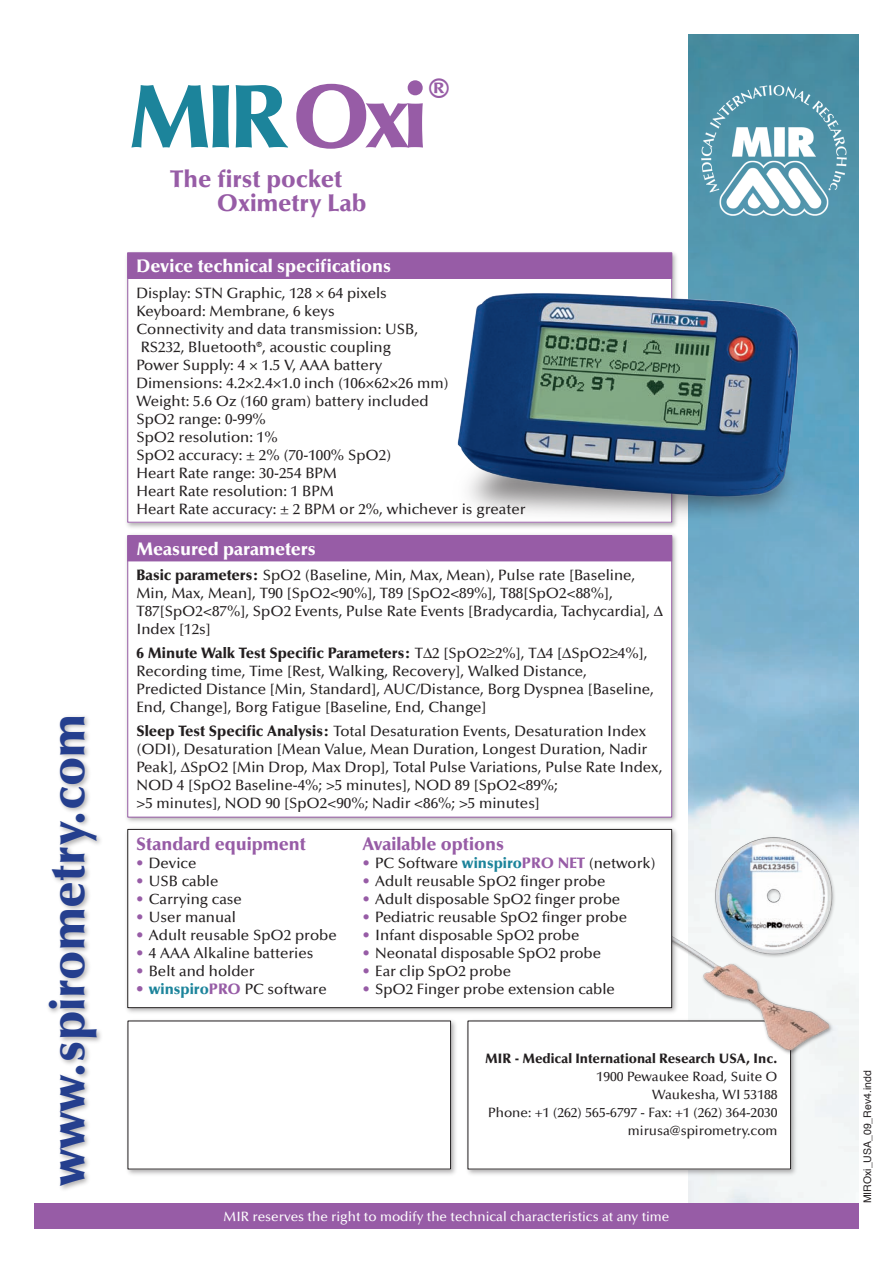
<style>
.page{position:relative;width:893px;height:1263px;background:#fff}
.page>*{position:absolute;margin:0;border:0;box-sizing:border-box;transform-origin:0 0}
.t1{font:900 90px "Optima LT";letter-spacing:-.075em;color:#1c849b}
.t2{font:900 48px "Optima LT";color:#253f8e}
.t3{font:900 24px/24px "Optima LT";color:#975ca6}
.t4{font:900 18px "Optima LT";color:#fff}
.t5{font:900 18px "Optima LT";color:#975ca6}
.t6{font:500 15px/18px "Optima LT";color:#231f20}
.t7{font:500 13.5px/18px "Optima LT";color:#231f20;text-align:right}
.t8{font:500 13.5px "Optima LT";color:#fff}
.t9{font:900 13.5px "Optima LT";color:#231f20}
.t10{font:10.5px "Helvetica";color:#231f20}
.s1{color:#975ca6}
.s2{font-weight:900}
.s3{font-weight:900;color:#975ca6}
.s4{font-weight:900;color:#1c849b}
</style>
<div class="page">
<img style="left:689px;top:34px;width:170px;height:1169px">
<div style="left:34px;top:1203px;width:825px;height:26px;background:#975ca6"></div>
<img style="left:701px;top:85px;width:146px;height:131px">
<div style="left:45px;top:713px;width:59px;height:479px;background:#231f20;opacity:.35"></div>
<div style="left:464px;top:1017px;width:334px;height:160px;background:#231f20;opacity:.35"></div>
<div style="left:468px;top:1021px;width:322px;height:148px;background:#fff"></div>
<div style="left:124px;top:249px;width:556px;height:281px;background:#231f20;opacity:.35"></div>
<div style="left:128px;top:253px;width:544px;height:269px;background:#fff"></div>
<div style="left:128px;top:253px;width:544px;height:25px;background:#975ca6"></div>
<div style="left:124px;top:532px;width:556px;height:293px;background:#231f20;opacity:.35"></div>
<div style="left:128px;top:536px;width:544px;height:281px;background:#fff"></div>
<div style="left:128px;top:536px;width:544px;height:25px;background:#975ca6"></div>
<img style="left:645px;top:920px;width:192px;height:139px">
<img style="left:430px;top:270px;width:399px;height:280px">
<img style="left:710px;top:832px;width:128px;height:128px">
<div style="left:124px;top:1017px;width:334px;height:160px;background:#231f20;opacity:.35"></div>
<div style="left:128px;top:1021px;width:323px;height:148px;background:#fff"></div>
<div style="left:124px;top:826px;width:556px;height:190px;background:#231f20;opacity:.35"></div>
<div style="left:128px;top:829px;width:544px;height:179px;background:#fff"></div>
<div style="left:128px;top:829px;width:544px;height:179px;border:1px solid #231f20"></div>
<h2 class="t2" style="left:40px;top:1186px;width:474px;rotate:-90deg">www.spirometry.com</h2>
<h1 class="t1" style="left:128px;top:64px;width:324px">MIR<span class="s1">Oxi</span><sup>®</sup></h1>
<h3 class="t3" style="left:217px;top:167px;width:151px;text-indent:-47px">The first pocket<br>Oximetry Lab</h3>
<p class="t4" style="left:136px;top:255px;width:256px">Device technical specifications</p>
<p class="t6" style="left:136px;top:284px;width:391px">Display: STN Graphic, 128 × 64 pixels<br>Keyboard: Membrane, 6 keys<br>Connectivity and data transmission: USB,<br>RS232, Bluetooth®, acoustic coupling<br>Power Supply: 4 × 1.5 V, AAA battery<br>Dimensions: 4.2×2.4×1.0 inch (106×62×26 mm)<br>Weight: 5.6 Oz (160 gram) battery included<br>SpO2 range: 0-99%<br>SpO2 resolution: 1%<br>SpO2 accuracy: ± 2% (70-100% SpO2)<br>Heart Rate range: 30-254 BPM<br>Heart Rate resolution: 1 BPM<br>Heart Rate accuracy: ± 2 BPM or 2%, whichever is greater</p>
<p class="t4" style="left:136px;top:538px;width:181px">Measured parameters</p>
<p class="t6" style="left:136px;top:567px;width:528px"><span class="s2">Basic parameters:</span> SpO2 (Baseline, Min, Max, Mean), Pulse rate [Baseline, Min, Max, Mean], T90 [SpO2&lt;90%], T89 [SpO2&lt;89%], T88[SpO2&lt;88%], T87[SpO2&lt;87%], SpO2 Events, Pulse Rate Events [Bradycardia, Tachycardia], ∆ Index [12s]</p>
<p class="t6" style="left:136px;top:645px;width:519px"><span class="s2">6 Minute Walk Test Specific Parameters:</span> T∆2 [SpO2≥2%], T∆4 [∆SpO2≥4%], Recording time, Time [Rest, Walking, Recovery], Walked Distance, Predicted Distance [Min, Standard], AUC/Distance, Borg Dyspnea [Baseline, End, Change], Borg Fatigue [Baseline, End, Change]</p>
<p class="t6" style="left:136px;top:723px;width:527px"><span class="s2">Sleep Test Specific Analysis:</span> Total Desaturation Events, Desaturation Index (ODI), Desaturation [Mean Value, Mean Duration, Longest Duration, Nadir Peak], ∆SpO2 [Min Drop, Max Drop], Total Pulse Variations, Pulse Rate Index, NOD 4 [SpO2 Baseline-4%; &gt;5 minutes], NOD 89 [SpO2&lt;89%;<br>&gt;5 minutes], NOD 90 [SpO2&lt;90%; Nadir &lt;86%; &gt;5 minutes]</p>
<p class="t5" style="left:136px;top:833px;width:171px">Standard equipment</p>
<p class="t6" style="left:136px;top:854px;width:62px"><span class="s1">•</span> Device</p>
<p class="t6" style="left:136px;top:872px;width:84px"><span class="s1">•</span> USB cable</p>
<p class="t6" style="left:136px;top:890px;width:107px"><span class="s1">•</span> Carrying case</p>
<p class="t6" style="left:136px;top:908px;width:101px"><span class="s1">•</span> User manual</p>
<p class="t6" style="left:136px;top:926px;width:202px"><span class="s1">•</span> Adult reusable SpO2 probe</p>
<p class="t6" style="left:136px;top:944px;width:179px"><span class="s1">•</span> 4 AAA Alkaline batteries</p>
<p class="t6" style="left:136px;top:962px;width:120px"><span class="s1">•</span> Belt and holder</p>
<p class="t6" style="left:136px;top:980px;width:192px"><span class="s3">•</span> <span class="s4">winspiro</span><span class="s3">PRO</span> PC software</p>
<p class="t5" style="left:362px;top:833px;width:143px">Available options</p>
<p class="t6" style="left:362px;top:854px;width:295px"><span class="s1">•</span> PC Software <span class="s4">winspiro</span><span class="s3">PRO NET</span> (network)</p>
<p class="t6" style="left:362px;top:872px;width:244px"><span class="s1">•</span> Adult reusable SpO2 finger probe</p>
<p class="t6" style="left:362px;top:890px;width:259px"><span class="s1">•</span> Adult disposable SpO2 finger probe</p>
<p class="t6" style="left:362px;top:908px;width:266px"><span class="s1">•</span> Pediatric reusable SpO2 finger probe</p>
<p class="t6" style="left:362px;top:926px;width:218px"><span class="s1">•</span> Infant disposable SpO2 probe</p>
<p class="t6" style="left:362px;top:944px;width:240px"><span class="s1">•</span> Neonatal disposable SpO2 probe</p>
<p class="t6" style="left:362px;top:962px;width:150px"><span class="s1">•</span> Ear clip SpO2 probe</p>
<p class="t6" style="left:362px;top:980px;width:254px"><span class="s1">•</span> SpO2 Finger probe extension cable</p>
<p class="t9" style="left:485px;top:1050px;width:294px">MIR - Medical International Research USA, Inc.</p>
<p class="t7" style="left:488px;top:1067px;width:291px">1900 Pewaukee Road, Suite O<br>Waukesha, WI 53188<br>Phone: +1 (262) 565-6797 - Fax: +1 (262) 364-2030 mirusa@spirometry.com</p>
<p class="t8" style="left:224px;top:1209px;width:447px">MIR reserves the right to modify the technical characteristics at any time</p>
<p class="t10" style="left:859px;top:1203px;width:135px;rotate:-90deg">MIROxi_USA_09_Rev4.indd</p>
</div>
